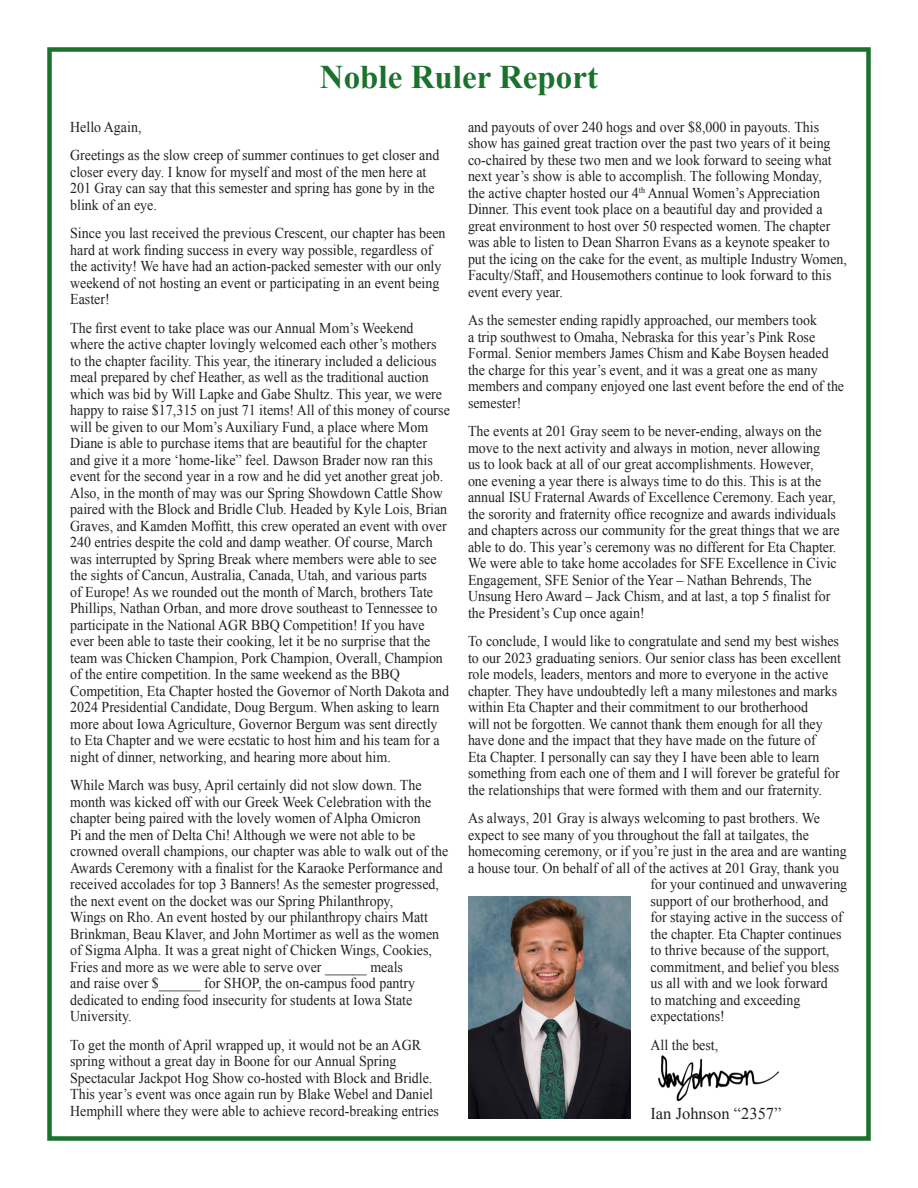
<style>
.page{position:relative;width:918px;height:1188px;background:#fff}
.page>*{position:absolute;margin:0;border:0;box-sizing:border-box;transform-origin:0 0}
.t1{font:700 33px "Times New Roman";color:#1a722d}
.t2{font:16.5px "Times New Roman";color:#231f20}
.t3{font:16.2px "Calibri";color:#231f20}
.t4{font:15px/16.5px "Times New Roman";color:#231f20;scale:.93 1}
</style>
<div class="page">
<div style="left:47px;top:47px;width:824px;height:1094px;border:4px solid #1a722d"></div>
<img style="left:658px;top:1055px;width:121px;height:47px">
<img style="left:468px;top:896px;width:162px;height:223px">
<p class="t1" style="left:320px;top:55px;width:280px">Noble Ruler Report</p>
<p class="t4" style="left:70px;top:118px;width:78px">Hello Again,</p>
<p class="t4" style="left:70px;top:147px;width:399px">Greetings as the slow creep of summer continues to get closer and closer every day. I know for myself and most of the men here at 201 Gray can say that this semester and spring has gone by in the blink of an eye.</p>
<p class="t4" style="left:70px;top:225px;width:405px">Since you last received the previous Crescent, our chapter has been hard at work finding success in every way possible, regardless of the activity! We have had an action-packed semester with our only weekend of not hosting an event or participating in an event being Easter!</p>
<p class="t4" style="left:70px;top:319px;width:410px">The first event to take place was our Annual Mom’s Weekend where the active chapter lovingly welcomed each other’s mothers to the chapter facility. This year, the itinerary included a delicious meal prepared by chef Heather, as well as the traditional auction which was bid by Will Lapke and Gabe Shultz. This year, we were happy to raise $17,315 on just 71 items! All of this money of course will be given to our Mom’s Auxiliary Fund, a place where Mom Diane is able to purchase items that are beautiful for the chapter and give it a more ‘home-like” feel. Dawson Brader now ran this event for the second year in a row and he did yet another great job.<br>Also, in the month of may was our Spring Showdown Cattle Show paired with the Block and Bridle Club. Headed by Kyle Lois, Brian Graves, and Kamden Moffitt, this crew operated an event with over 240 entries despite the cold and damp weather. Of course, March was interrupted by Spring Break where members were able to see the sights of Cancun, Australia, Canada, Utah, and various parts<br>of Europe! As we rounded out the month of March, brothers Tate Phillips, Nathan Orban, and more drove southeast to Tennessee to participate in the National AGR BBQ Competition! If you have ever been able to taste their cooking, let it be no surprise that the team was Chicken Champion, Pork Champion, Overall, Champion of the entire competition. In the same weekend as the BBQ Competition, Eta Chapter hosted the Governor of North Dakota and 2024 Presidential Candidate, Doug Bergum. When asking to learn more about Iowa Agriculture, Governor Bergum was sent directly to Eta Chapter and we were ecstatic to host him and his team for a night of dinner, networking, and hearing more about him.</p>
<p class="t4" style="left:70px;top:777px;width:408px">While March was busy, April certainly did not slow down. The month was kicked off with our Greek Week Celebration with the chapter being paired with the lovely women of Alpha Omicron<br>Pi and the men of Delta Chi! Although we were not able to be crowned overall champions, our chapter was able to walk out of the Awards Ceremony with a finalist for the Karaoke Performance and received accolades for top 3 Banners! As the semester progressed, the next event on the docket was our Spring Philanthropy,<br>Wings on Rho. An event hosted by our philanthropy chairs Matt Brinkman, Beau Klaver, and John Mortimer as well as the women of Sigma Alpha. It was a great night of Chicken Wings, Cookies, Fries and more as we were able to serve over ______ meals<br>and raise over $______ for SHOP, the on-campus food pantry dedicated to ending food insecurity for students at Iowa State University.</p>
<p class="t4" style="left:70px;top:1036px;width:398px">To get the month of April wrapped up, it would not be an AGR spring without a great day in Boone for our Annual Spring Spectacular Jackpot Hog Show co-hosted with Block and Bridle.<br>This year’s event was once again run by Blake Webel and Daniel Hemphill where they were able to achieve record-breaking entries</p>
<p class="t4" style="left:468px;top:118px;width:409px">and payouts of over 240 hogs and over $8,000 in payouts. This show has gained great traction over the past two years of it being co-chaired by these two men and we look forward to seeing what next year’s show is able to accomplish. The following Monday,<br>the active chapter hosted our 4<sup>th</sup> Annual Women’s Appreciation Dinner. This event took place on a beautiful day and provided a great environment to host over 50 respected women. The chapter was able to listen to Dean Sharron Evans as a keynote speaker to put the icing on the cake for the event, as multiple Industry Women, Faculty/Staff, and Housemothers continue to look forward to this event every year.</p>
<p class="t4" style="left:468px;top:312px;width:406px">As the semester ending rapidly approached, our members took<br>a trip southwest to Omaha, Nebraska for this year’s Pink Rose Formal. Senior members James Chism and Kabe Boysen headed the charge for this year’s event, and it was a great one as many members and company enjoyed one last event before the end of the semester!</p>
<p class="t4" style="left:468px;top:423px;width:401px">The events at 201 Gray seem to be never-ending, always on the move to the next activity and always in motion, never allowing<br>us to look back at all of our great accomplishments. However,<br>one evening a year there is always time to do this. This is at the annual ISU Fraternal Awards of Excellence Ceremony. Each year, the sorority and fraternity office recognize and awards individuals and chapters across our community for the great things that we are able to do. This year’s ceremony was no different for Eta Chapter.<br>We were able to take home accolades for SFE Excellence in Civic Engagement, SFE Senior of the Year – Nathan Behrends, The Unsung Hero Award – Jack Chism, and at last, a top 5 finalist for the President’s Cup once again!</p>
<p class="t4" style="left:468px;top:633px;width:403px">To conclude, I would like to congratulate and send my best wishes to our 2023 graduating seniors. Our senior class has been excellent role models, leaders, mentors and more to everyone in the active chapter. They have undoubtedly left a many milestones and marks within Eta Chapter and their commitment to our brotherhood<br>will not be forgotten. We cannot thank them enough for all they have done and the impact that they have made on the future of<br>Eta Chapter. I personally can say they I have been able to learn something from each one of them and I will forever be grateful for the relationships that were formed with them and our fraternity.</p>
<p class="t4" style="left:468px;top:810px;width:380px">As always, 201 Gray is always welcoming to past brothers. We</p>
<p class="t4" style="left:468px;top:826px;width:368px">expect to see many of you throughout the fall at tailgates, the</p>
<p class="t4" style="left:468px;top:843px;width:409px">homecoming ceremony, or if you’re just in the area and are wanting</p>
<p class="t4" style="left:468px;top:859px;width:400px">a house tour. On behalf of all of the actives at 201 Gray, thank you</p>
<p class="t4" style="left:650px;top:876px;width:213px">for your continued and unwavering</p>
<p class="t4" style="left:650px;top:892px;width:193px">support of our brotherhood, and</p>
<p class="t4" style="left:650px;top:909px;width:208px">for staying active in the success of</p>
<p class="t4" style="left:650px;top:925px;width:207px">the chapter. Eta Chapter continues</p>
<p class="t4" style="left:650px;top:942px;width:194px">to thrive because of the support,</p>
<p class="t4" style="left:650px;top:958px;width:204px">commitment, and belief you bless</p>
<p class="t4" style="left:650px;top:975px;width:192px">us all with and we look forward</p>
<p class="t4" style="left:650px;top:991px;width:163px">to matching and exceeding</p>
<p class="t4" style="left:650px;top:1008px;width:81px">expectations!</p>
<p class="t4" style="left:650px;top:1036px;width:74px">All the best,</p>
<p class="t3" style="left:606px;top:678px;width:80px">All the best,</p>
<p class="t2" style="left:650px;top:1102px;width:133px">Ian Johnson “2357”</p>
<p class="t3" style="left:606px;top:1103px;width:80px">Ian Johnson</p>
<p class="t3" style="left:721px;top:1103px;width:48px">“2357”</p>
</div>
